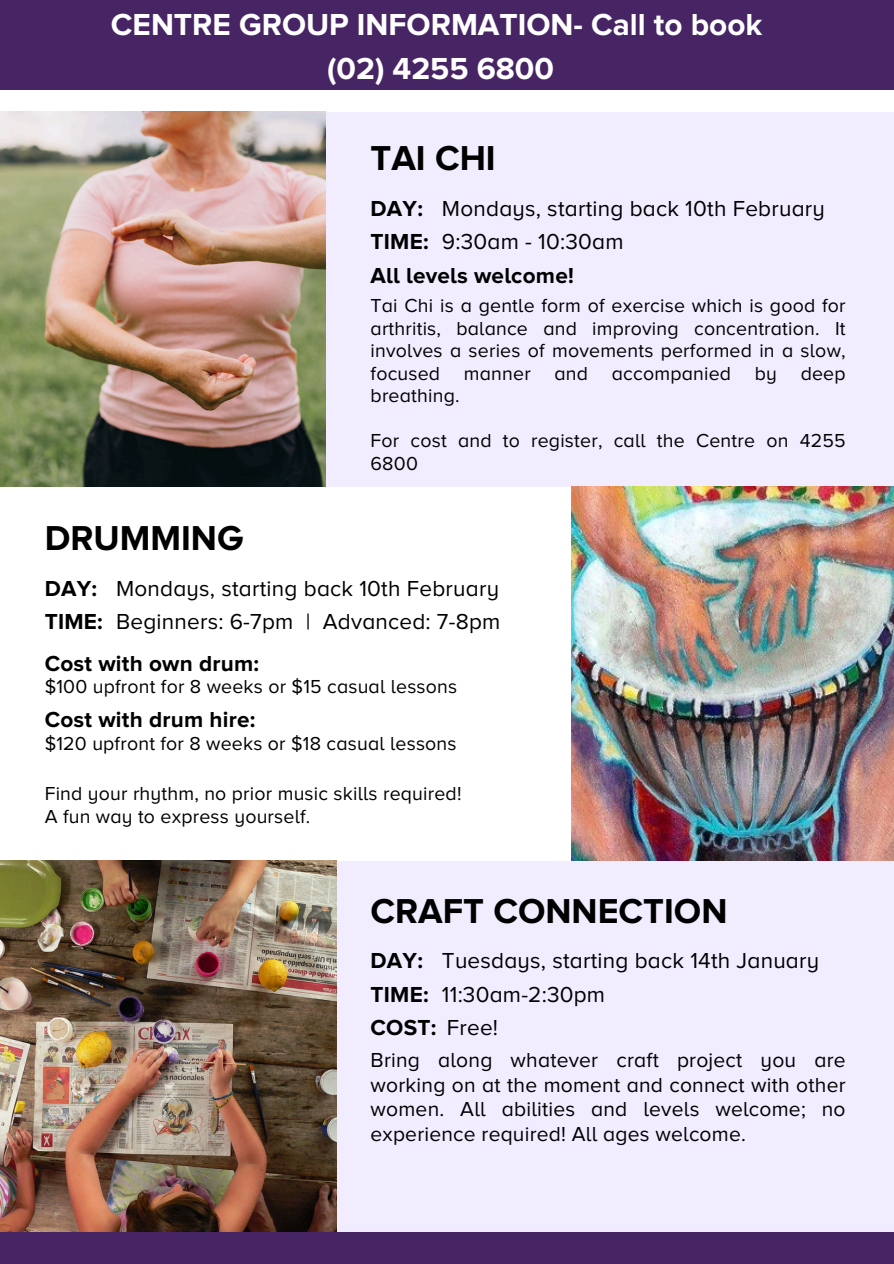
<style>
.page{position:relative;width:894px;height:1264px;background:#fff}
.page>*{position:absolute;margin:0;border:0;box-sizing:border-box;transform-origin:0 0}
.t1{font:700 35.85px "Proxima Nova A";color:#000}
.t2{font:700 31.5px/43.8px "Proxima Nova";color:#fff;text-align:center}
.t3{font:22.5px "Proxima Nova A";letter-spacing:.01em;color:#000}
.t4{font:700 22.5px "Proxima Nova A";letter-spacing:.01em;color:#000}
.t5{font:21px/24.8px "Proxima Nova A";letter-spacing:.01em;color:#000;text-align:justify}
.t6{font:19.5px/22.5px "Proxima Nova A";letter-spacing:.01em;color:#000;text-align:justify}
</style>
<div class="page">
<div style="left:0;top:112px;width:893px;height:374px;background:#f2ecff"></div>
<img style="left:0;top:112px;width:325px;height:374px">
<div style="left:0;top:861px;width:893px;height:375px;background:#f2ecff"></div>
<img style="left:0;top:860px;width:336px;height:372px">
<div style="left:0;top:0;width:893px;height:89px;background:#472564"></div>
<img style="left:571px;top:486px;width:322px;height:374px">
<div style="left:0;top:1232px;width:893px;height:31px;background:#472564"></div>
<h3 class="t2" style="left:111px;top:3px;width:652px">CENTRE GROUP INFORMATION- Call to book (02) 4255 6800</h3>
<h3 class="t1" style="left:370px;top:137px;width:127px">TAI CHI</h3>
<h5 class="t4" style="left:370px;top:195px;width:54px">DAY:</h5>
<h3 class="t4" style="left:370px;top:229px;width:60px">TIME:</h3>
<h5 class="t4" style="left:370px;top:262px;width:204px">All levels welcome!</h5>
<h4 class="t3" style="left:442px;top:195px;width:384px">Mondays, starting back 10th February</h4>
<p class="t3" style="left:442px;top:229px;width:183px">9:30am - 10:30am</p>
<h1 class="t1" style="left:45px;top:517px;width:200px">DRUMMING</h1>
<p class="t6" style="left:370px;top:295px;width:476px">Tai Chi is a gentle form of exercise which is good for arthritis, balance and improving concentration. It involves a series of movements performed in a slow, focused manner and accompanied by deep breathing.</p>
<h1 class="t6" style="left:370px;top:430px;width:476px">For cost and to register, call the Centre on 4255<br>6800</h1>
<h5 class="t3" style="left:116px;top:575px;width:384px">Mondays, starting back 10th February</h5>
<h4 class="t3" style="left:116px;top:608px;width:386px">Beginners: 6-7pm | Advanced: 7-8pm</h4>
<h3 class="t4" style="left:45px;top:575px;width:54px">DAY:</h3>
<h3 class="t4" style="left:45px;top:608px;width:60px">TIME:</h3>
<h5 class="t4" style="left:45px;top:650px;width:216px">Cost with own drum:</h5>
<p class="t6" style="left:45px;top:676px;width:414px">$100 upfront for 8 weeks or $15 casual lessons</p>
<h4 class="t4" style="left:45px;top:706px;width:212px">Cost with drum hire:</h4>
<p class="t6" style="left:45px;top:732px;width:413px">$120 upfront for 8 weeks or $18 casual lessons</p>
<p class="t6" style="left:45px;top:783px;width:418px">Find your rhythm, no prior music skills required!</p>
<p class="t6" style="left:45px;top:805px;width:267px">A fun way to express yourself.</p>
<p class="t1" style="left:370px;top:889px;width:358px">CRAFT CONNECTION</p>
<p class="t4" style="left:370px;top:947px;width:54px">DAY:</p>
<h1 class="t4" style="left:370px;top:980px;width:60px">TIME:</h1>
<h3 class="t4" style="left:370px;top:1014px;width:67px">COST:</h3>
<h5 class="t3" style="left:442px;top:947px;width:378px">Tuesdays, starting back 14th January</h5>
<h3 class="t3" style="left:442px;top:980px;width:165px">11:30am-2:30pm</h3>
<h5 class="t3" style="left:446px;top:1014px;width:53px">Free!</h5>
<h5 class="t5" style="left:370px;top:1048px;width:476px">Bring along whatever craft project you are working on at the moment and connect with other women. All abilities and levels welcome; no experience required! All ages welcome.</h5>
</div>
